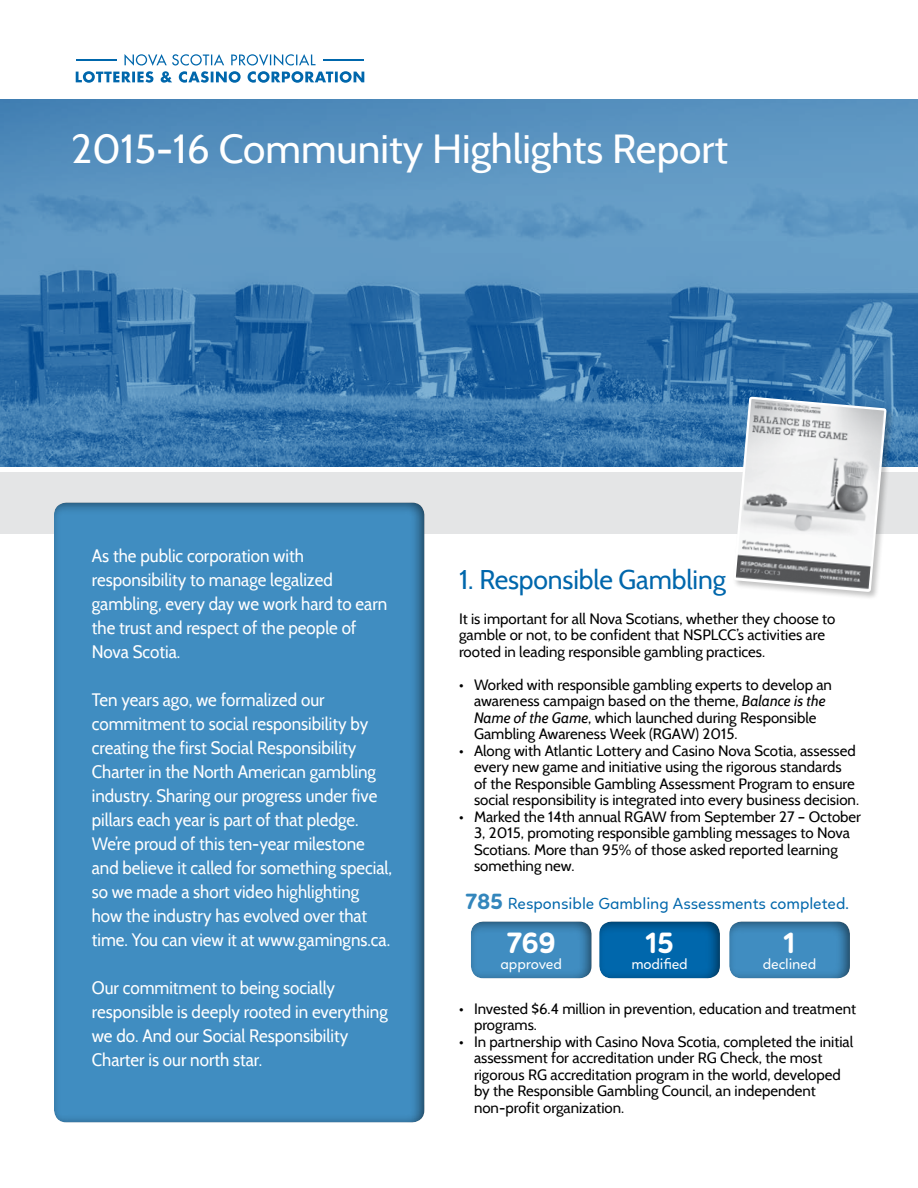
<style>
.page{position:relative;width:918px;height:1188px;background:#fff}
.page>*{position:absolute;margin:0;border:0;box-sizing:border-box;transform-origin:0 0}
.t1{font:40.5px "Cabin";color:#fff}
.t2{font:700 30px "Linotte";color:#fff}
.t3{font:27px "Cabin";letter-spacing:-.005em;color:#0067ac}
.t4{font:18px/24px "Cabin";color:#fff;scale:.94 1}
.t5{font:16.5px "Linotte";color:#0067ac}
.t6{font:15px/16.5px "Cabin";color:#000}
.t7{font:15px "Linotte";letter-spacing:-.01em;color:#fff}
.s1{font-style:italic}
.s2{font-weight:700;font-size:22.5px;color:#3386bc}
</style>
<div class="page">
<div style="left:0;top:472px;width:918px;height:61px;background:#e4e5e6"></div>
<img style="left:0;top:99px;width:918px;height:368px">
<svg style="left:76px;top:54px;width:288px;height:29px"></svg>
<hr style="left:76px;top:59px;width:41px;height:2px;background:#0067ac">
<hr style="left:323px;top:59px;width:41px;height:2px;background:#0067ac">
<div style="left:53px;top:501px;width:374px;height:622px;background:#408dc1"></div>
<div style="left:471px;top:919px;width:123px;height:60px;background:#000;opacity:.55"></div>
<div style="left:599px;top:919px;width:123px;height:60px;background:#000;opacity:.55"></div>
<div style="left:728px;top:919px;width:125px;height:60px;background:#000;opacity:.55"></div>
<div style="left:732px;top:395px;width:162px;height:205px;background:#000;opacity:.24"></div>
<svg style="left:732px;top:358px;width:156px;height:242px"></svg>
<h1 class="t1" style="left:71px;top:124px;width:658px">2015-16 Community Highlights Report</h1>
<p class="t4" style="left:92px;top:543px;width:316px">As the public corporation with responsibility to manage legalized gambling, every day we work hard to earn the trust and respect of the people of<br>Nova Scotia.</p>
<p class="t4" style="left:92px;top:687px;width:321px">Ten years ago, we formalized our commitment to social responsibility by creating the first Social Responsibility Charter in the North American gambling industry. Sharing our progress under five pillars each year is part of that pledge.<br>We’re proud of this ten-year milestone and believe it called for something special, so we made a short video highlighting how the industry has evolved over that time. You can view it at www.gamingns.ca.</p>
<p class="t4" style="left:92px;top:975px;width:316px">Our commitment to being socially responsible is deeply rooted in everything we do. And our Social Responsibility Charter is our north star.</p>
<h3 class="t3" style="left:459px;top:563px;width:268px">1. Responsible Gambling</h3>
<p class="t6" style="left:459px;top:610px;width:378px">It is important for all Nova Scotians, whether they choose to gamble or not, to be confident that NSPLCC’s activities are rooted in leading responsible gambling practices.</p>
<p class="t6" style="left:474px;top:676px;width:359px;text-indent:-15px">• Worked with responsible gambling experts to develop an awareness campaign based on the theme, <span class="s1">Balance is the Name of the Game</span>, which launched during Responsible Gambling Awareness Week (RGAW) 2015.</p>
<p class="t6" style="left:474px;top:742px;width:387px;text-indent:-15px">• Along with Atlantic Lottery and Casino Nova Scotia, assessed every new game and initiative using the rigorous standards<br>of the Responsible Gambling Assessment Program to ensure social responsibility is integrated into every business decision.</p>
<p class="t6" style="left:474px;top:808px;width:389px;text-indent:-15px">• Marked the 14th annual RGAW from September 27 – October 3, 2015, promoting responsible gambling messages to Nova Scotians. More than 95% of those asked reported learning something new.</p>
<p class="t5" style="left:465px;top:894px;width:385px"><span class="s2">785</span> Responsible Gambling Assessments completed.</p>
<h2 class="t2" style="left:645px;top:925px;width:30px">15</h2>
<h2 class="t2" style="left:783px;top:925px;width:14px">1</h2>
<p class="t7" style="left:501px;top:955px;width:63px">approved</p>
<p class="t7" style="left:631px;top:955px;width:58px">modified</p>
<p class="t7" style="left:763px;top:955px;width:55px">declined</p>
<h2 class="t2" style="left:507px;top:925px;width:50px">769</h2>
<p class="t6" style="left:474px;top:1000px;width:384px;text-indent:-15px">• Invested $6.4 million in prevention, education and treatment programs.</p>
<p class="t6" style="left:474px;top:1033px;width:381px;text-indent:-15px">• In partnership with Casino Nova Scotia, completed the initial assessment for accreditation under RG Check, the most rigorous RG accreditation program in the world, developed by the Responsible Gambling Council, an independent non-profit organization.</p>
</div>
